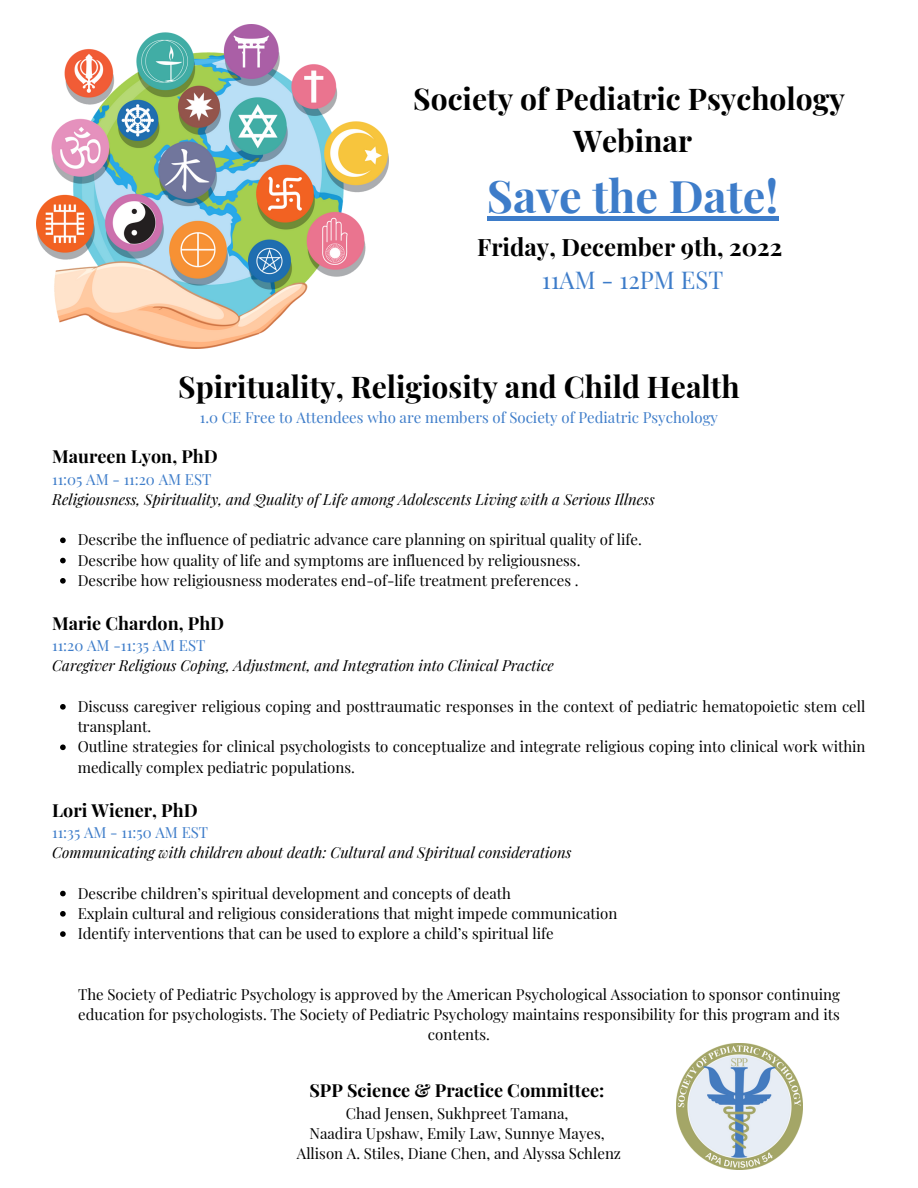
<style>
.page{position:relative;width:918px;height:1188px;background:#fff}
.page>*{position:absolute;margin:0;border:0;box-sizing:border-box;transform-origin:0 0}
.t1{font:700 45px "Playfair Display";color:#3d7cc9}
.t2{font:700 30px/41.7px "Playfair Display";color:#000;text-align:center}
.t3{font:700 24px "Playfair Display";color:#000}
.t4{font:24px "Playfair Display";color:#3d7cc9}
.t5{font:700 18px "Playfair Display";color:#000}
.t6{font:15px/20.2px "Playfair Display";color:#000}
.t7{font:italic 15px "Playfair Display";color:#000}
.t8{font:15px "Playfair Display";color:#3d7cc9}
</style>
<div class="page">
<img style="left:677px;top:1043px;width:126px;height:126px">
<img style="left:36px;top:25px;width:353px;height:324px">
<div style="left:487px;top:216px;width:291px;height:5px;background:#3d7cc9"></div>
<svg style="left:60px;top:538px;width:6px;height:5px"></svg>
<svg style="left:60px;top:558px;width:6px;height:5px"></svg>
<svg style="left:60px;top:578px;width:6px;height:6px"></svg>
<svg style="left:60px;top:704px;width:6px;height:6px"></svg>
<svg style="left:60px;top:745px;width:6px;height:5px"></svg>
<svg style="left:60px;top:891px;width:6px;height:5px"></svg>
<svg style="left:60px;top:911px;width:6px;height:6px"></svg>
<svg style="left:60px;top:931px;width:6px;height:6px"></svg>
<h2 class="t2" style="left:413px;top:77px;width:433px">Society of Pediatric Psychology<br>Webinar</h2>
<h1 class="t1" style="left:487px;top:164px;width:293px">Save the Date!</h1>
<h3 class="t3" style="left:477px;top:230px;width:307px">Friday, December 9th, 2022</h3>
<h3 class="t4" style="left:542px;top:263px;width:183px">11AM - 12PM EST</h3>
<h2 class="t2" style="left:178px;top:365px;width:563px">Spirituality, Religiosity and Child Health</h2>
<p class="t8" style="left:200px;top:407px;width:520px">1.0 CE Free to Attendees who are members of Society of Pediatric Psychology</p>
<p class="t5" style="left:52px;top:444px;width:167px">Maureen Lyon, PhD</p>
<p class="t8" style="left:52px;top:468px;width:161px">11:05 AM - 11:20 AM EST</p>
<p class="t7" style="left:52px;top:489px;width:604px">Religiousness, Spirituality, and Quality of Life among Adolescents Living with a Serious Illness</p>
<p class="t6" style="left:78px;top:529px;width:566px">Describe the influence of pediatric advance care planning on spiritual quality of life.<br>Describe how quality of life and symptoms are influenced by religiousness.<br>Describe how religiousness moderates end-of-life treatment preferences .</p>
<p class="t5" style="left:52px;top:610px;width:174px">Marie Chardon, PhD</p>
<p class="t8" style="left:52px;top:635px;width:155px">11:20 AM -11:35 AM EST</p>
<p class="t7" style="left:52px;top:655px;width:503px">Caregiver Religious Coping, Adjustment, and Integration into Clinical Practice</p>
<p class="t6" style="left:78px;top:696px;width:789px">Discuss caregiver religious coping and posttraumatic responses in the context of pediatric hematopoietic stem cell transplant.<br>Outline strategies for clinical psychologists to conceptualize and integrate religious coping into clinical work within medically complex pediatric populations.</p>
<p class="t5" style="left:52px;top:797px;width:147px">Lori Wiener, PhD</p>
<p class="t8" style="left:52px;top:822px;width:158px">11:35 AM - 11:50 AM EST</p>
<p class="t7" style="left:52px;top:842px;width:521px">Communicating with children about death: Cultural and Spiritual considerations</p>
<p class="t6" style="left:78px;top:882px;width:541px">Describe children’s spiritual development and concepts of death<br>Explain cultural and religious considerations that might impede communication<br>Identify interventions that can be used to explore a child’s spiritual life</p>
<p class="t6" style="left:78px;top:984px;width:763px;text-align:center">The Society of Pediatric Psychology is approved by the American Psychological Association to sponsor continuing education for psychologists. The Society of Pediatric Psychology maintains responsibility for this program and its contents.</p>
<p class="t5" style="left:309px;top:1078px;width:297px">SPP Science &amp; Practice Committee:</p>
<p class="t6" style="left:297px;top:1102px;width:326px;text-align:center">Chad Jensen, Sukhpreet Tamana,<br>Naadira Upshaw, Emily Law, Sunnye Mayes,<br>Allison A. Stiles, Diane Chen, and Alyssa Schlenz</p>
</div>
